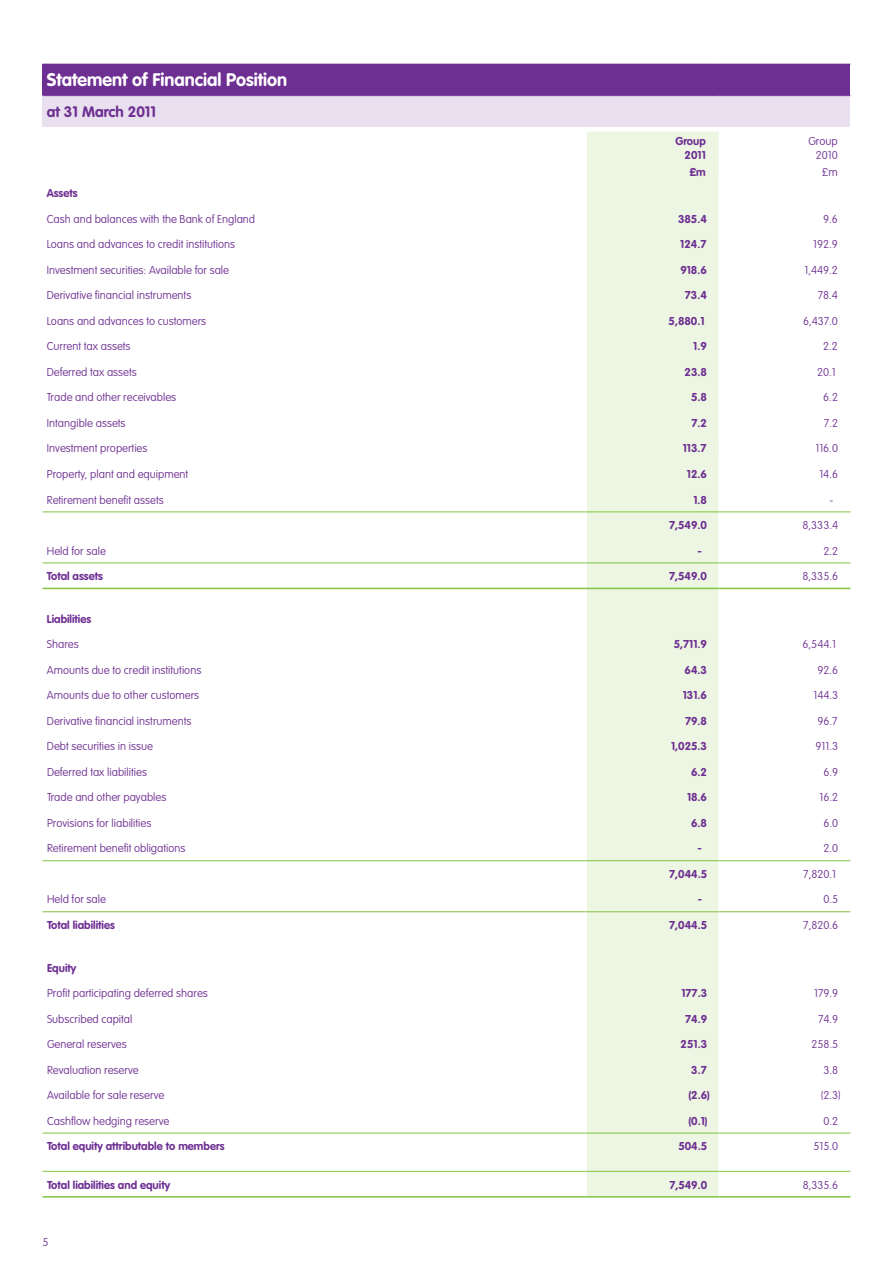
<style>
.page{position:relative;width:893px;height:1263px;background:#fff}
.page>*{position:absolute;margin:0;border:0;box-sizing:border-box;transform-origin:0 0}
.t1{font:700 18px "VAG Rounded Std";color:#fff}
.t2{font:700 15px "VAG Rounded Std";color:#6e2f92}
.t3{font:100 11.25px/14.2px "VAG Rounded Std";color:#6e2f92;text-align:right}
.t4{font:700 11.25px/14.2px "VAG Rounded Std";color:#6e2f92;text-align:right}
</style>
<div class="page">
<div style="left:43px;top:64px;width:807px;height:32px;background:#6e2f92"></div>
<div style="left:43px;top:96px;width:807px;height:31px;background:#e9e0ef"></div>
<svg style="left:43px;top:512px;width:544px;height:659px"></svg>
<div style="left:587px;top:132px;width:132px;height:1064px;background:#ecf6e2"></div>
<svg style="left:719px;top:512px;width:131px;height:659px"></svg>
<hr style="left:43px;top:860px;width:544px;height:1px;background:#82c341">
<hr style="left:587px;top:860px;width:132px;height:1px;background:#82c341">
<hr style="left:719px;top:860px;width:131px;height:1px;background:#82c341">
<hr style="left:43px;top:1133px;width:544px;height:1px;background:#82c341">
<hr style="left:587px;top:1133px;width:132px;height:1px;background:#82c341">
<hr style="left:719px;top:1133px;width:131px;height:1px;background:#82c341">
<hr style="left:43px;top:1171px;width:544px;height:1px;background:#82c341">
<hr style="left:587px;top:1171px;width:132px;height:1px;background:#82c341">
<hr style="left:719px;top:1171px;width:131px;height:1px;background:#82c341">
<hr style="left:43px;top:511px;width:544px;height:1px;background:#82c341">
<hr style="left:587px;top:511px;width:132px;height:1px;background:#82c341">
<hr style="left:719px;top:511px;width:131px;height:1px;background:#82c341">
<hr style="left:43px;top:562px;width:544px;height:1px;background:#82c341">
<hr style="left:587px;top:562px;width:132px;height:1px;background:#82c341">
<hr style="left:719px;top:562px;width:131px;height:1px;background:#82c341">
<hr style="left:43px;top:588px;width:544px;height:1px;background:#82c341">
<hr style="left:587px;top:588px;width:132px;height:1px;background:#82c341">
<hr style="left:719px;top:588px;width:131px;height:1px;background:#82c341">
<hr style="left:43px;top:911px;width:544px;height:1px;background:#82c341">
<hr style="left:587px;top:911px;width:132px;height:1px;background:#82c341">
<hr style="left:719px;top:911px;width:131px;height:1px;background:#82c341">
<hr style="left:43px;top:1196px;width:544px;height:1px;background:#82c341">
<hr style="left:587px;top:1196px;width:132px;height:1px;background:#82c341">
<hr style="left:719px;top:1196px;width:131px;height:1px;background:#82c341">
<h1 class="t1" style="left:47px;top:69px;width:242px">Statement of Financial Position</h1>
<h2 class="t2" style="left:47px;top:103px;width:111px">at 31 March 2011</h2>
<p class="t4" style="left:675px;top:134px;width:32px">Group<br>2011</p>
<p class="t3" style="left:808px;top:134px;width:31px">Group<br>2010</p>
<p class="t4" style="left:689px;top:165px;width:18px">£m</p>
<p class="t3" style="left:822px;top:165px;width:18px">£m</p>
<p class="t4" style="left:47px;top:187px;width:32px">Assets</p>
<p class="t3" style="left:47px;top:212px;width:210px">Cash and balances with the Bank of England</p>
<p class="t4" style="left:678px;top:212px;width:30px">385.4</p>
<p class="t3" style="left:823px;top:212px;width:16px">9.6</p>
<p class="t3" style="left:47px;top:238px;width:190px">Loans and advances to credit institutions</p>
<p class="t4" style="left:680px;top:238px;width:28px">124.7</p>
<p class="t3" style="left:813px;top:238px;width:26px">192.9</p>
<p class="t3" style="left:47px;top:263px;width:184px">Investment securities: Available for sale</p>
<p class="t4" style="left:680px;top:263px;width:28px">918.6</p>
<p class="t3" style="left:804px;top:263px;width:35px">1,449.2</p>
<p class="t3" style="left:47px;top:289px;width:146px">Derivative financial instruments</p>
<p class="t4" style="left:685px;top:289px;width:23px">73.4</p>
<p class="t3" style="left:818px;top:289px;width:22px">78.4</p>
<p class="t3" style="left:47px;top:314px;width:161px">Loans and advances to customers</p>
<p class="t4" style="left:669px;top:314px;width:38px">5,880.1</p>
<p class="t3" style="left:803px;top:314px;width:36px">6,437.0</p>
<p class="t3" style="left:47px;top:340px;width:85px">Current tax assets</p>
<p class="t4" style="left:693px;top:340px;width:15px">1.9</p>
<p class="t3" style="left:823px;top:340px;width:16px">2.2</p>
<p class="t3" style="left:47px;top:365px;width:91px">Deferred tax assets</p>
<p class="t4" style="left:684px;top:365px;width:24px">23.8</p>
<p class="t3" style="left:817px;top:365px;width:20px">20.1</p>
<p class="t3" style="left:47px;top:391px;width:131px">Trade and other receivables</p>
<p class="t4" style="left:691px;top:391px;width:17px">5.8</p>
<p class="t3" style="left:823px;top:391px;width:16px">6.2</p>
<p class="t3" style="left:47px;top:416px;width:80px">Intangible assets</p>
<p class="t4" style="left:691px;top:416px;width:17px">7.2</p>
<p class="t3" style="left:824px;top:416px;width:16px">7.2</p>
<p class="t3" style="left:47px;top:442px;width:102px">Investment properties</p>
<p class="t4" style="left:683px;top:442px;width:25px">113.7</p>
<p class="t3" style="left:815px;top:442px;width:24px">116.0</p>
<p class="t3" style="left:47px;top:467px;width:143px">Property, plant and equipment</p>
<p class="t4" style="left:687px;top:467px;width:22px">12.6</p>
<p class="t3" style="left:819px;top:467px;width:20px">14.6</p>
<p class="t3" style="left:47px;top:493px;width:118px">Retirement benefit assets</p>
<p class="t4" style="left:693px;top:493px;width:15px">1.8</p>
<p class="t3" style="left:829px;top:493px;width:5px">-</p>
<p class="t4" style="left:669px;top:518px;width:39px">7,549.0</p>
<p class="t3" style="left:802px;top:518px;width:37px">8,333.4</p>
<p class="t3" style="left:47px;top:544px;width:60px">Held for sale</p>
<p class="t4" style="left:697px;top:544px;width:6px">-</p>
<p class="t3" style="left:823px;top:544px;width:16px">2.2</p>
<p class="t4" style="left:47px;top:569px;width:57px">Total assets</p>
<p class="t4" style="left:669px;top:569px;width:39px">7,549.0</p>
<p class="t3" style="left:802px;top:569px;width:37px">8,335.6</p>
<p class="t4" style="left:47px;top:612px;width:46px">Liabilities</p>
<p class="t3" style="left:47px;top:637px;width:33px">Shares</p>
<p class="t4" style="left:674px;top:638px;width:35px">5,711.9</p>
<p class="t3" style="left:802px;top:637px;width:35px">6,544.1</p>
<p class="t3" style="left:47px;top:663px;width:156px">Amounts due to credit institutions</p>
<p class="t4" style="left:685px;top:663px;width:24px">64.3</p>
<p class="t3" style="left:817px;top:663px;width:22px">92.6</p>
<p class="t3" style="left:47px;top:689px;width:154px">Amounts due to other customers</p>
<p class="t4" style="left:683px;top:689px;width:26px">131.6</p>
<p class="t3" style="left:813px;top:689px;width:26px">144.3</p>
<p class="t3" style="left:47px;top:714px;width:146px">Derivative financial instruments</p>
<p class="t4" style="left:685px;top:714px;width:23px">79.8</p>
<p class="t3" style="left:817px;top:714px;width:22px">96.7</p>
<p class="t3" style="left:47px;top:740px;width:107px">Debt securities in issue</p>
<p class="t4" style="left:671px;top:740px;width:38px">1,025.3</p>
<p class="t3" style="left:815px;top:740px;width:24px">911.3</p>
<p class="t3" style="left:47px;top:765px;width:102px">Deferred tax liabilities</p>
<p class="t4" style="left:691px;top:765px;width:17px">6.2</p>
<p class="t3" style="left:823px;top:765px;width:16px">6.9</p>
<p class="t3" style="left:47px;top:791px;width:121px">Trade and other payables</p>
<p class="t4" style="left:687px;top:791px;width:22px">18.6</p>
<p class="t3" style="left:819px;top:791px;width:20px">16.2</p>
<p class="t3" style="left:47px;top:816px;width:106px">Provisions for liabilities</p>
<p class="t4" style="left:691px;top:816px;width:17px">6.8</p>
<p class="t3" style="left:823px;top:816px;width:16px">6.0</p>
<p class="t3" style="left:47px;top:842px;width:140px">Retirement benefit obligations</p>
<p class="t4" style="left:698px;top:842px;width:6px">-</p>
<p class="t3" style="left:823px;top:842px;width:16px">2.0</p>
<p class="t4" style="left:669px;top:867px;width:39px">7,044.5</p>
<p class="t3" style="left:803px;top:867px;width:34px">7,820.1</p>
<p class="t3" style="left:47px;top:893px;width:60px">Held for sale</p>
<p class="t4" style="left:698px;top:893px;width:6px">-</p>
<p class="t3" style="left:823px;top:893px;width:16px">0.5</p>
<p class="t4" style="left:47px;top:918px;width:69px">Total liabilities</p>
<p class="t4" style="left:669px;top:918px;width:39px">7,044.5</p>
<p class="t3" style="left:803px;top:918px;width:36px">7,820.6</p>
<p class="t4" style="left:47px;top:961px;width:31px">Equity</p>
<p class="t3" style="left:47px;top:986px;width:162px">Profit participating deferred shares</p>
<p class="t4" style="left:681px;top:986px;width:27px">177.3</p>
<p class="t3" style="left:814px;top:986px;width:26px">179.9</p>
<p class="t3" style="left:47px;top:1012px;width:87px">Subscribed capital</p>
<p class="t4" style="left:685px;top:1012px;width:23px">74.9</p>
<p class="t3" style="left:818px;top:1012px;width:22px">74.9</p>
<p class="t3" style="left:47px;top:1037px;width:81px">General reserves</p>
<p class="t4" style="left:681px;top:1037px;width:28px">251.3</p>
<p class="t3" style="left:811px;top:1037px;width:28px">258.5</p>
<p class="t3" style="left:47px;top:1063px;width:93px">Revaluation reserve</p>
<p class="t4" style="left:691px;top:1063px;width:17px">3.7</p>
<p class="t3" style="left:823px;top:1063px;width:16px">3.8</p>
<p class="t3" style="left:47px;top:1088px;width:119px">Available for sale reserve</p>
<p class="t4" style="left:689px;top:1088px;width:23px">(2.6)</p>
<p class="t3" style="left:821px;top:1088px;width:21px">(2.3)</p>
<p class="t3" style="left:47px;top:1114px;width:124px">Cashflow hedging reserve</p>
<p class="t4" style="left:689px;top:1114px;width:21px">(0.1)</p>
<p class="t3" style="left:823px;top:1114px;width:16px">0.2</p>
<p class="t4" style="left:47px;top:1139px;width:179px">Total equity attributable to members</p>
<p class="t4" style="left:678px;top:1139px;width:30px">504.5</p>
<p class="t3" style="left:814px;top:1139px;width:26px">515.0</p>
<p class="t4" style="left:47px;top:1178px;width:124px">Total liabilities and equity</p>
<p class="t4" style="left:669px;top:1178px;width:39px">7,549.0</p>
<p class="t3" style="left:803px;top:1178px;width:37px">8,335.6</p>
<p class="t3" style="left:43px;top:1235px;width:8px">5</p>
</div>
